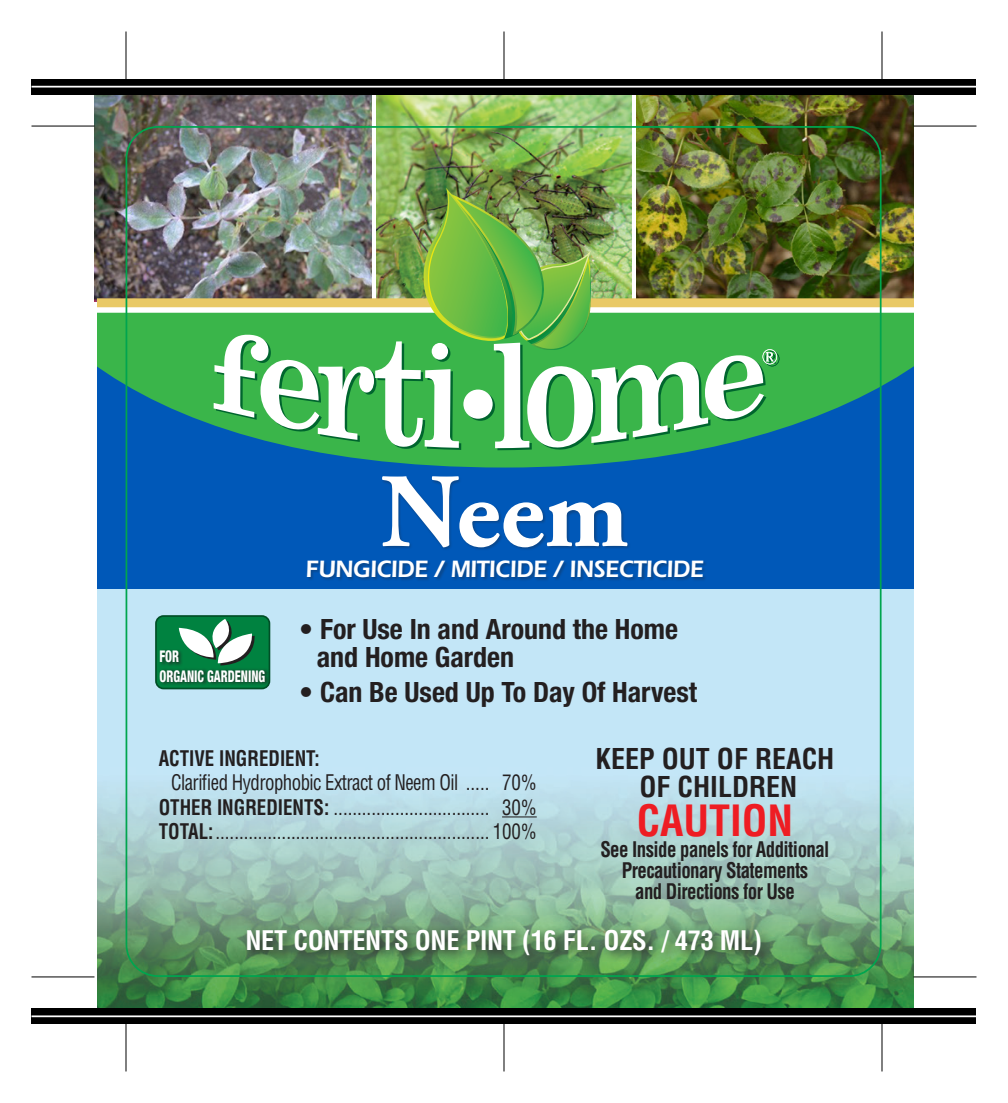
<style>
.page{position:relative;width:1008px;height:1103px;background:#fff}
.page>*{position:absolute;margin:0;border:0;box-sizing:border-box;transform-origin:0 0}
.t1{font:700 105px "Adobe Garamond Pro";color:#fff}
.t2{font:700 condensed 42px "Helvetica LT Std";color:#ee1d23}
.t3{font:700 condensed 28px/28px "Helvetica Neue LT Std";color:#231f20}
.t4{font:700 condensed 28px "Helvetica LT Std";color:#231f20}
.t5{font:700 condensed 26.25px "Helvetica LT Std";letter-spacing:-.01em;color:#fff}
.t6{font:600 24.5px "ITC Eras Std";letter-spacing:-.02em;color:#fff;scale:.94 1}
.t7{font:condensed 21px "Helvetica LT Std";letter-spacing:-.03em;color:#231f20;scale:.9 1}
.t8{font:700 condensed 21px/21px "Helvetica LT Std";letter-spacing:-.03em;color:#231f20;text-align:center;scale:.9 1}
.t9{font:700 condensed 21px "Helvetica LT Std";color:#231f20;scale:.9 1}
.t10{font:800 condensed 16.1px "Helvetica Neue LT Std";color:#fff;scale:.75 1}
.s1{font-weight:700}
</style>
<div class="page">
<img style="left:94px;top:94px;width:278px;height:207px">
<img style="left:636px;top:94px;width:278px;height:204px">
<img style="left:377px;top:94px;width:254px;height:94px">
<div style="left:97px;top:314px;width:817px;height:275px;background:#0058b8"></div>
<img style="left:97px;top:589px;width:817px;height:419px">
<svg style="left:97px;top:313px;width:817px;height:154px;fill:#3ab54a"></svg>
<div style="left:97px;top:298px;width:817px;height:14px;background:#e9c966"></div>
<div style="left:97px;top:307px;width:817px;height:6px;background:#fff"></div>
<img style="left:214px;top:188px;width:565px;height:262px">
<div style="left:307px;top:477px;width:400px;height:104px;background:#231f20;opacity:.3"></div>
<div style="left:243px;top:923px;width:531px;height:45px;background:#231f20;opacity:.75"></div>
<hr style="left:502px;top:816px;width:35px;height:1px;background:#231f20">
<div style="left:156px;top:616px;width:113px;height:72px;background:#008240;border-radius:8px"></div>
<div style="left:155px;top:615px;width:115px;height:74px;border:2px solid #004e26;border-radius:8px"></div>
<svg style="left:179px;top:619px;width:76px;height:30px"></svg>
<div style="left:159px;top:649px;width:110px;height:36px;background:#231f20;opacity:.75"></div>
<hr style="left:32px;top:125px;width:62px;height:2px;background:#000">
<hr style="left:32px;top:976px;width:62px;height:1px;background:#000">
<hr style="left:914px;top:125px;width:62px;height:2px;background:#000">
<hr style="left:914px;top:976px;width:62px;height:1px;background:#000">
<hr style="left:125px;top:32px;width:2px;height:62px;background:#000">
<hr style="left:125px;top:1008px;width:2px;height:63px;background:#000">
<hr style="left:503px;top:32px;width:2px;height:62px;background:#000">
<hr style="left:503px;top:1008px;width:2px;height:63px;background:#000">
<hr style="left:881px;top:32px;width:2px;height:62px;background:#000">
<hr style="left:881px;top:1008px;width:2px;height:63px;background:#000">
<div style="left:32px;top:1008px;width:944px;height:16px;background:#000"></div>
<hr style="left:32px;top:1015px;width:944px;height:2px;background:#fff">
<div style="left:32px;top:79px;width:944px;height:15px;background:#000"></div>
<hr style="left:32px;top:86px;width:944px;height:2px;background:#fff">
<p class="t1" style="left:381px;top:451px;width:250px">Neem</p>
<p class="t10" style="left:159px;top:646px;width:28px">FOR</p>
<p class="t10" style="left:159px;top:666px;width:143px">ORGANIC GARDENING</p>
<p class="t6" style="left:306px;top:555px;width:425px">FUNGICIDE / MITICIDE / INSECTICIDE</p>
<p class="t3" style="left:317px;top:614px;width:363px;text-indent:-18px">• For Use In and Around the Home and Home Garden</p>
<p class="t3" style="left:299px;top:677px;width:399px">• Can Be Used Up To Day Of Harvest</p>
<p class="t9" style="left:159px;top:745px;width:180px">ACTIVE INGREDIENT:</p>
<p class="t7" style="left:171px;top:769px;width:408px">Clarified Hydrophobic Extract of Neem Oil ..... 70%</p>
<p class="t7" style="left:159px;top:794px;width:422px"><span class="s1">OTHER INGREDIENTS:</span> ................................. 30%</p>
<p class="t7" style="left:159px;top:818px;width:422px"><span class="s1">TOTAL:</span>.......................................................... 100%</p>
<p class="t4" style="left:596px;top:741px;width:240px">KEEP OUT OF REACH</p>
<p class="t4" style="left:640px;top:769px;width:159px">OF CHILDREN</p>
<p class="t2" style="left:637px;top:794px;width:158px">CAUTION</p>
<p class="t8" style="left:600px;top:838px;width:256px">See Inside panels for Additional<br>Precautionary Statements<br>and Directions for Use</p>
<p class="t5" style="left:245px;top:923px;width:518px">NET CONTENTS ONE PINT (16 FL. OZS. / 473 ML)</p>
</div>
